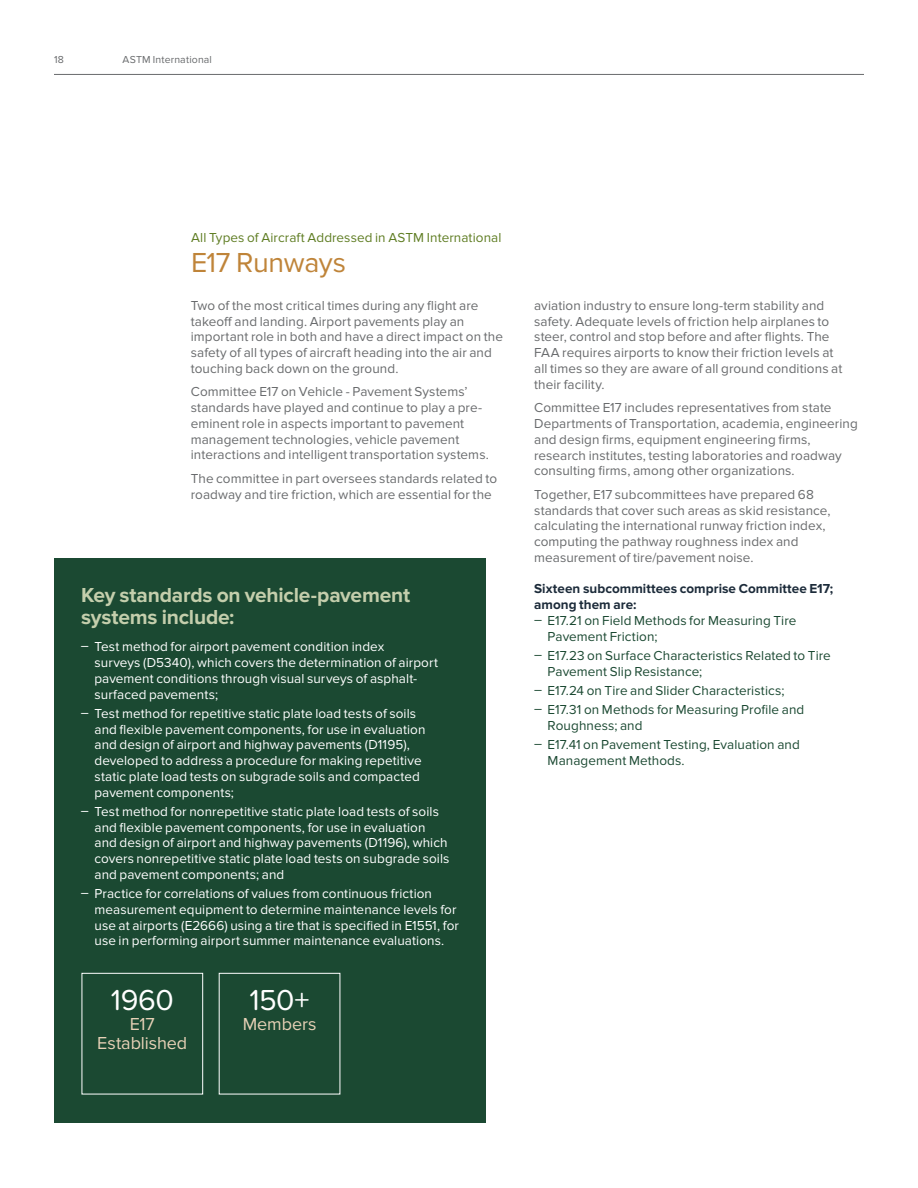
<style>
.page{position:relative;width:918px;height:1188px;background:#fff}
.page>*{position:absolute;margin:0;border:0;box-sizing:border-box;transform-origin:0 0}
.t1{font:30px "Proxima Nova Soft";letter-spacing:-.015em;color:#fff}
.t2{font:28.5px "Proxima Nova";letter-spacing:-.015em;color:#bf8439}
.t3{font:700 21px/22.5px "Proxima Nova";letter-spacing:-.01em;color:#c4ceac}
.t4{font:18px/19.5px "Proxima Nova";letter-spacing:-.005em;color:#e7d1b6;text-align:center}
.t5{font:13.5px/15.8px "Proxima Nova";letter-spacing:.005em;color:#696b6d}
.t6{font:13.5px/15.8px "Proxima Nova";letter-spacing:.005em;color:#fff}
.t7{font:13.5px/15.8px "Proxima Nova";letter-spacing:.005em;color:#1b4932}
.t8{font:700 13.5px/15.8px "Proxima Nova";letter-spacing:.005em;color:#1c2b3a}
.t9{font:13.5px "Proxima Nova";letter-spacing:.005em;color:#5f7d23}
.t10{font:10.5px "Proxima Nova";letter-spacing:.015em;color:#696b6d}
</style>
<div class="page">
<hr style="left:54px;top:74px;width:810px;height:1px;background:#696b6d">
<div style="left:54px;top:558px;width:432px;height:565px;background:#1b4932"></div>
<div style="left:82px;top:973px;width:121px;height:121px;border:1px solid #fff"></div>
<p class="t10" style="left:54px;top:53px;width:11px">18</p>
<p class="t10" style="left:123px;top:53px;width:91px">ASTM International</p>
<p class="t9" style="left:191px;top:230px;width:312px">All Types of Aircraft Addressed in ASTM International</p>
<h2 class="t2" style="left:191px;top:246px;width:156px">E17 Runways</h2>
<p class="t5" style="left:191px;top:298px;width:314px">Two of the most critical times during any flight are takeoff and landing. Airport pavements play an important role in both and have a direct impact on the safety of all types of aircraft heading into the air and touching back down on the ground.</p>
<p class="t5" style="left:191px;top:384px;width:300px">Committee E17 on Vehicle - Pavement Systems’ standards have played and continue to play a pre&shy;eminent role in aspects important to pavement management technologies, vehicle pavement interactions and intelligent transportation systems.</p>
<p class="t5" style="left:191px;top:471px;width:308px">The committee in part oversees standards related to roadway and tire friction, which are essential for the</p>
<h3 class="t3" style="left:81px;top:584px;width:331px">Key standards on vehicle-pavement systems include:</h3>
<p class="t6" style="left:94px;top:639px;width:345px;text-indent:-14px">ͽ Test method for airport pavement condition index<br>surveys (D5340), which covers the determination of airport pavement conditions through visual surveys of asphalt&shy;surfaced pavements;</p>
<p class="t6" style="left:94px;top:706px;width:333px;text-indent:-13px">ͽ Test method for repetitive static plate load tests of soils and flexible pavement components, for use in evaluation and design of airport and highway pavements (D1195), developed to address a procedure for making repetitive static plate load tests on subgrade soils and compacted pavement components;</p>
<p class="t6" style="left:94px;top:804px;width:356px;text-indent:-14px">ͽ Test method for nonrepetitive static plate load tests of soils and flexible pavement components, for use in evaluation and design of airport and highway pavements (D1196), which covers nonrepetitive static plate load tests on subgrade soils and pavement components; and</p>
<p class="t6" style="left:94px;top:886px;width:366px;text-indent:-14px">ͽ Practice for correlations of values from continuous friction measurement equipment to determine maintenance levels for use at airports (E2666) using a tire that is specified in E1551, for use in performing airport summer maintenance evaluations.</p>
<h1 class="t1" style="left:111px;top:983px;width:64px">1960</h1>
<h3 class="t4" style="left:97px;top:1014px;width:91px">E17<br>Established</h3>
<h1 class="t1" style="left:250px;top:983px;width:61px">150+</h1>
<h3 class="t4" style="left:243px;top:1014px;width:75px">Members</h3>
<p class="t5" style="left:534px;top:298px;width:310px">aviation industry to ensure long-term stability and safety. Adequate levels of friction help airplanes to steer, control and stop before and after flights. The FAA requires airports to know their friction levels at all times so they are aware of all ground conditions at their facility.</p>
<p class="t5" style="left:534px;top:400px;width:325px">Committee E17 includes representatives from state Departments of Transportation, academia, engineering and design firms, equipment engineering firms, research institutes, testing laboratories and roadway consulting firms, among other organizations.</p>
<p class="t5" style="left:534px;top:487px;width:298px">Together, E17 subcommittees have prepared 68 standards that cover such areas as skid resistance, calculating the international runway friction index, computing the pathway roughness index and measurement of tire/pavement noise.</p>
<p class="t8" style="left:534px;top:581px;width:301px">Sixteen subcommittees comprise Committee E17; among them are:</p>
<p class="t7" style="left:548px;top:613px;width:250px;text-indent:-13px">ͽ E17.21 on Field Methods for Measuring Tire<br>Pavement Friction;</p>
<p class="t7" style="left:548px;top:648px;width:285px;text-indent:-13px">ͽ E17.23 on Surface Characteristics Related to Tire<br>Pavement Slip Resistance;</p>
<p class="t7" style="left:534px;top:681px;width:272px;line-height:19.2px">ͽ E17.24 on Tire and Slider Characteristics;<br>ͽ E17.31 on Methods for Measuring Profile and</p>
<p class="t7" style="left:534px;top:716px;width:267px;line-height:19.2px;text-indent:13px">Roughness; and<br>ͽ E17.41 on Pavement Testing, Evaluation and</p>
<p class="t7" style="left:548px;top:753px;width:139px">Management Methods.</p>
</div>
